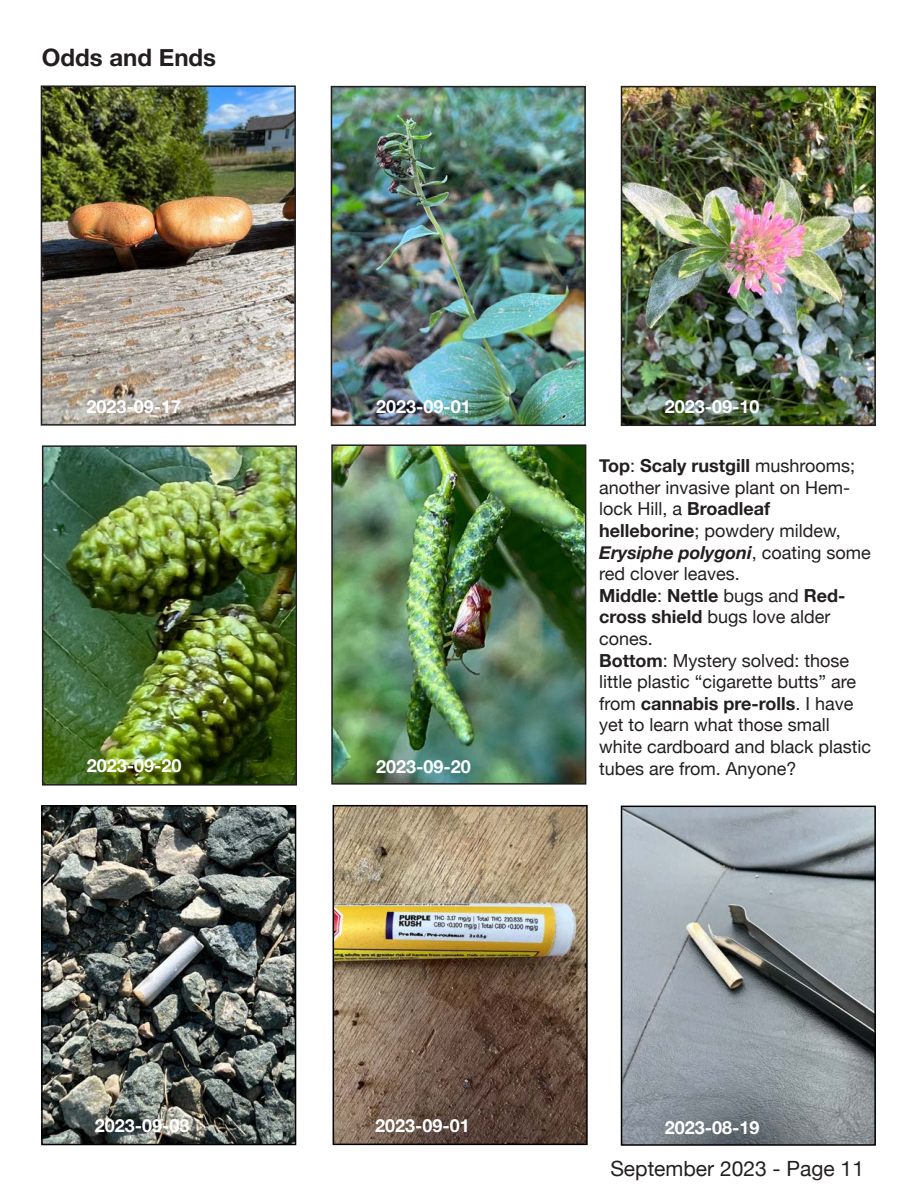
<style>
.page{position:relative;width:918px;height:1188px;background:#fff}
.page>*{position:absolute;margin:0;border:0;box-sizing:border-box;transform-origin:0 0}
.t1{font:700 24px "Helvetica Neue";color:#231f20}
.t2{font:21px "Helvetica Neue";color:#231f20}
.t3{font:18px/21.6px "Helvetica Neue";color:#231f20}
.t4{font:700 18px "Helvetica Neue";color:#fff}
.s1{font-weight:700}
.s2{font-weight:700;font-style:italic}
</style>
<div class="page">
<img style="left:44px;top:88px;width:249px;height:335px">
<div style="left:41px;top:85px;width:255px;height:341px;border:2px solid #231f20"></div>
<img style="left:624px;top:89px;width:249px;height:334px">
<div style="left:621px;top:86px;width:255px;height:340px;border:2px solid #231f20"></div>
<img style="left:45px;top:448px;width:249px;height:335px">
<div style="left:42px;top:445px;width:255px;height:341px;border:2px solid #231f20"></div>
<img style="left:334px;top:447px;width:249px;height:335px">
<div style="left:331px;top:444px;width:255px;height:341px;border:2px solid #231f20"></div>
<img style="left:334px;top:89px;width:249px;height:334px">
<div style="left:331px;top:86px;width:255px;height:340px;border:2px solid #231f20"></div>
<img style="left:44px;top:808px;width:249px;height:334px">
<div style="left:41px;top:805px;width:255px;height:340px;border:2px solid #000"></div>
<img style="left:336px;top:808px;width:249px;height:334px">
<div style="left:333px;top:805px;width:255px;height:340px;border:2px solid #000"></div>
<img style="left:624px;top:809px;width:249px;height:334px">
<div style="left:621px;top:806px;width:255px;height:340px;border:2px solid #000"></div>
<h1 class="t1" style="left:42px;top:39px;width:176px">Odds and Ends</h1>
<p class="t4" style="left:86px;top:392px;width:96px">2023-09-17</p>
<p class="t4" style="left:665px;top:392px;width:96px">2023-09-10</p>
<p class="t4" style="left:376px;top:392px;width:96px">2023-09-01</p>
<p class="t3" style="left:599px;top:456px;width:274px"><span class="s1">Top</span>: <span class="s1">Scaly rustgill</span> mushrooms; another invasive plant on Hem&shy;lock Hill, a <span class="s1">Broadleaf helleborine</span>; powdery mildew,<br><span class="s2">Erysiphe polygoni</span>, coating some red clover leaves.<br><span class="s1">Middle</span>: <span class="s1">Nettle</span> bugs and <span class="s1">Red&shy;cross shield</span> bugs love alder cones.<br><span class="s1">Bottom</span>: Mystery solved: those little plastic “cigarette butts” are from <span class="s1">cannabis pre-rolls</span>. I have yet to learn what those small white cardboard and black plastic</p>
<p class="t4" style="left:87px;top:752px;width:96px">2023-09-20</p>
<p class="t4" style="left:376px;top:752px;width:96px">2023-09-20</p>
<p class="t3" style="left:599px;top:758px;width:199px">tubes are from. Anyone?</p>
<p class="t4" style="left:95px;top:1111px;width:96px">2023-09-03</p>
<p class="t4" style="left:375px;top:1111px;width:96px">2023-09-01</p>
<p class="t4" style="left:665px;top:1114px;width:96px">2023-08-19</p>
<p class="t2" style="left:610px;top:1154px;width:255px">September 2023 - Page 11</p>
</div>
